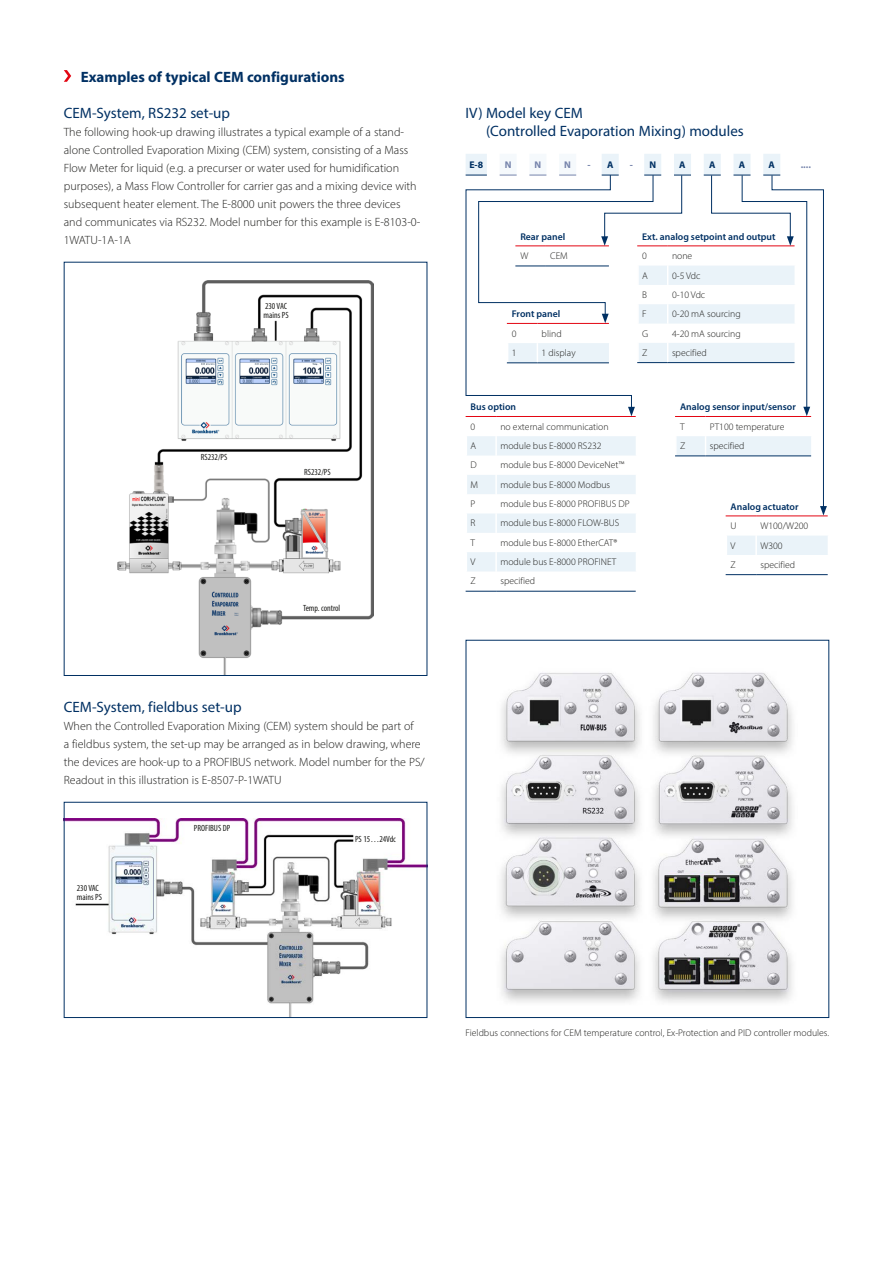
<style>
.page{position:relative;width:893px;height:1263px;background:#fff}
.page>*{position:absolute;margin:0;border:0;box-sizing:border-box;transform-origin:0 0}
.t1{font:15px/18px "Myriad Pro";color:#003063}
.t2{font:700 15px "Myriad Pro";color:#003063}
.t3{font:300 12px/18px "Myriad Pro";color:#1d1d1b}
.t4{font:300 9.75px "Myriad Pro";color:#1d1d1b}
.t5{font:600 9.75px "Myriad Pro";color:#003063}
.t6{font:700 9.75px "Myriad Pro";color:#7583ab}
.t7{font:700 9.75px "Myriad Pro";color:#003063}
.t8{font:condensed 9px/9px "Myriad Pro";color:#1d1d1b}
.s1{color:#003063}
</style>
<div class="page">
<img style="left:118px;top:280px;width:255px;height:394px">
<img style="left:66px;top:818px;width:359px;height:198px">
<div style="left:64px;top:802px;width:363px;height:216px;border:1px solid #003063"></div>
<img style="left:501px;top:672px;width:292px;height:330px">
<svg style="left:64px;top:70px;width:7px;height:12px"></svg>
<svg style="left:465px;top:154px;width:363px;height:438px"></svg>
<p class="t2" style="left:81px;top:67px;width:265px">Examples of typical CEM configurations</p>
<p class="t1" style="left:64px;top:104px;width:168px">CEM-System, RS232 set-up</p>
<p class="t3" style="left:64px;top:123px;width:358px">The following hook-up drawing illustrates a typical example of a stand&shy;alone Controlled Evaporation Mixing (CEM) system, consisting of a Mass Flow Meter for liquid (e.g. a precurser or water used for humidification purposes), a Mass Flow Controller for carrier gas and a mixing device with subsequent heater element. The E-8000 unit powers the three devices and communicates via RS232. Model number for this example is E-8103-0- 1WATU-1A-1A</p>
<p class="t8" style="left:264px;top:301px;width:27px">230 VAC mains PS</p>
<p class="t8" style="left:201px;top:452px;width:28px">RS232/PS</p>
<p class="t8" style="left:304px;top:467px;width:28px">RS232/PS</p>
<p class="t8" style="left:303px;top:603px;width:39px">Temp. control</p>
<p class="t1" style="left:64px;top:698px;width:179px">CEM-System, fieldbus set-up</p>
<p class="t3" style="left:64px;top:717px;width:362px">When the Controlled Evaporation Mixing (CEM) system should be part of<br>a fieldbus system, the set-up may be arranged as in below drawing, where the devices are hook-up to a PROFIBUS network. Model number for the PS/ Readout in this illustration is E-8507-P-1WATU</p>
<p class="t8" style="left:77px;top:884px;width:27px">230 VAC mains PS</p>
<p class="t8" style="left:194px;top:824px;width:38px">PROFIBUS DP</p>
<p class="t8" style="left:355px;top:834px;width:42px">PS 15…24Vdc</p>
<p class="t1" style="left:486px;top:104px;width:259px;text-indent:-21px">IV) Model key CEM<br>(Controlled Evaporation Mixing) modules</p>
<p class="t7" style="left:469px;top:158px;width:15px">E-8</p>
<p class="t6" style="left:505px;top:158px;width:8px">N</p>
<p class="t6" style="left:535px;top:158px;width:8px">N</p>
<p class="t6" style="left:564px;top:158px;width:8px">N</p>
<p class="t6" style="left:587px;top:158px;width:28px">- <span class="s1">A</span></p>
<p class="t6" style="left:630px;top:158px;width:28px">- <span class="s1">N</span></p>
<p class="t7" style="left:679px;top:158px;width:8px">A</p>
<p class="t7" style="left:709px;top:158px;width:8px">A</p>
<p class="t7" style="left:739px;top:158px;width:8px">A</p>
<p class="t7" style="left:769px;top:158px;width:8px">A</p>
<p class="t6" style="left:801px;top:158px;width:12px">....</p>
<p class="t5" style="left:520px;top:230px;width:46px">Rear panel</p>
<p class="t4" style="left:520px;top:250px;width:9px">W</p>
<p class="t4" style="left:550px;top:250px;width:19px">CEM</p>
<p class="t5" style="left:512px;top:308px;width:50px">Front panel</p>
<p class="t4" style="left:512px;top:328px;width:6px">0</p>
<p class="t4" style="left:542px;top:328px;width:22px">blind</p>
<p class="t4" style="left:512px;top:347px;width:6px">1</p>
<p class="t4" style="left:542px;top:347px;width:35px">1 display</p>
<p class="t5" style="left:642px;top:230px;width:135px">Ext. analog setpoint and output</p>
<p class="t4" style="left:642px;top:250px;width:6px">0</p>
<p class="t4" style="left:672px;top:250px;width:22px">none</p>
<p class="t4" style="left:642px;top:269px;width:7px">A</p>
<p class="t4" style="left:672px;top:269px;width:30px">0-5 Vdc</p>
<p class="t4" style="left:642px;top:289px;width:6px">B</p>
<p class="t4" style="left:672px;top:289px;width:35px">0-10 Vdc</p>
<p class="t4" style="left:642px;top:308px;width:6px">F</p>
<p class="t4" style="left:672px;top:308px;width:70px">0-20 mA sourcing</p>
<p class="t4" style="left:642px;top:327px;width:8px">G</p>
<p class="t4" style="left:672px;top:327px;width:70px">4-20 mA sourcing</p>
<p class="t4" style="left:642px;top:347px;width:7px">Z</p>
<p class="t4" style="left:672px;top:347px;width:36px">specified</p>
<p class="t5" style="left:471px;top:401px;width:47px">Bus option</p>
<p class="t4" style="left:471px;top:421px;width:6px">0</p>
<p class="t4" style="left:500px;top:421px;width:110px">no external communication</p>
<p class="t4" style="left:471px;top:440px;width:7px">A</p>
<p class="t4" style="left:500px;top:440px;width:103px">module bus E-8000 RS232</p>
<p class="t4" style="left:471px;top:459px;width:8px">D</p>
<p class="t4" style="left:500px;top:459px;width:126px">module bus E-8000 DeviceNet™</p>
<p class="t4" style="left:471px;top:479px;width:9px">M</p>
<p class="t4" style="left:500px;top:479px;width:111px">module bus E-8000 Modbus</p>
<p class="t4" style="left:471px;top:498px;width:6px">P</p>
<p class="t4" style="left:500px;top:498px;width:131px">module bus E-8000 PROFIBUS DP</p>
<p class="t4" style="left:471px;top:517px;width:6px">R</p>
<p class="t4" style="left:500px;top:517px;width:121px">module bus E-8000 FLOW-BUS</p>
<p class="t4" style="left:471px;top:537px;width:6px">T</p>
<p class="t4" style="left:500px;top:537px;width:118px">module bus E-8000 EtherCAT®</p>
<p class="t4" style="left:471px;top:556px;width:6px">V</p>
<p class="t4" style="left:500px;top:556px;width:118px">module bus E-8000 PROFINET</p>
<p class="t4" style="left:471px;top:575px;width:7px">Z</p>
<p class="t4" style="left:500px;top:575px;width:36px">specified</p>
<p class="t5" style="left:680px;top:401px;width:117px">Analog sensor input/sensor</p>
<p class="t4" style="left:680px;top:421px;width:6px">T</p>
<p class="t4" style="left:710px;top:421px;width:76px">PT100 temperature</p>
<p class="t4" style="left:680px;top:440px;width:7px">Z</p>
<p class="t4" style="left:710px;top:440px;width:36px">specified</p>
<p class="t5" style="left:731px;top:500px;width:69px">Analog actuator</p>
<p class="t4" style="left:731px;top:520px;width:8px">U</p>
<p class="t4" style="left:760px;top:520px;width:49px">W100/W200</p>
<p class="t4" style="left:731px;top:539px;width:6px">V</p>
<p class="t4" style="left:760px;top:539px;width:24px">W300</p>
<p class="t4" style="left:731px;top:559px;width:7px">Z</p>
<p class="t4" style="left:760px;top:559px;width:36px">specified</p>
<p class="t4" style="left:466px;top:1027px;width:365px">Fieldbus connections for CEM temperature control, Ex-Protection and PID controller modules.</p>
</div>
